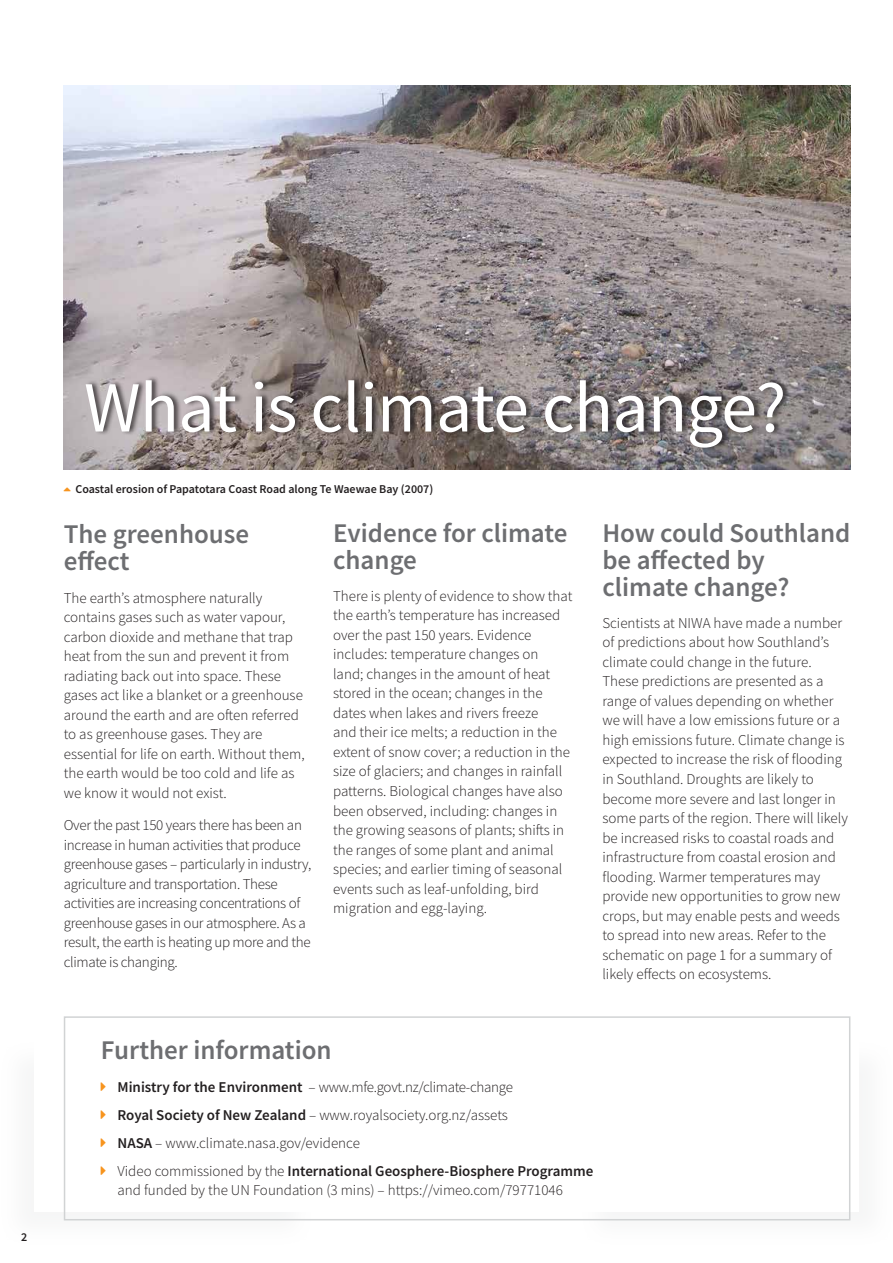
<style>
.page{position:relative;width:893px;height:1263px;background:#fff}
.page>*{position:absolute;margin:0;border:0;box-sizing:border-box;transform-origin:0 0}
.t1{font:72px "Source Sans Pro";letter-spacing:-.01em;color:#fff}
.t2{font:600 27px/27px "Source Sans Pro";color:#6d6e71}
.t3{font:300 15px/19.5px "Source Sans Pro";color:#231f20}
.t4{font:300 15px/19.5px "Source Sans Pro";letter-spacing:-.02em;color:#231f20}
.t5{font:600 12px "Source Sans Pro";color:#231f20}
.s1{color:#f7941e}
.s2{font-weight:600}
</style>
<div class="page">
<div style="left:0;top:1040px;width:314px;height:207px;background:#fbfcfc"></div>
<div style="left:34px;top:1042px;width:278px;height:170px;background:#fff"></div>
<div style="left:580px;top:1040px;width:313px;height:207px;background:#fbfbfb"></div>
<div style="left:581px;top:1042px;width:278px;height:170px;background:#fff"></div>
<img style="left:64px;top:85px;width:786px;height:385px">
<div style="left:85px;top:376px;width:706px;height:76px;background:#231f20;opacity:.75"></div>
<div style="left:64px;top:1016px;width:786px;height:204px;border:2px solid #d1d3d4"></div>
<p class="t5" style="left:21px;top:1229px;width:8px">2</p>
<h1 class="t1" style="left:84px;top:362px;width:704px">What is climate change?</h1>
<p class="t5" style="left:64px;top:481px;width:371px"><span class="s1">➢</span> Coastal erosion of Papatotara Coast Road along Te Waewae Bay (2007)</p>
<h2 class="t2" style="left:64px;top:521px;width:187px">The greenhouse effect</h2>
<p class="t3" style="left:64px;top:588px;width:242px">The earth’s atmosphere naturally contains gases such as water vapour, carbon dioxide and methane that trap heat from the sun and prevent it from radiating back out into space. These gases act like a blanket or a greenhouse around the earth and are often referred to as greenhouse gases. They are essential for life on earth. Without them, the earth would be too cold and life as we know it would not exist.</p>
<p class="t4" style="left:64px;top:815px;width:249px">Over the past 150 years there has been an increase in human activities that produce greenhouse gases – particularly in industry, agriculture and transportation. These activities are increasing concentrations of greenhouse gases in our atmosphere. As a result, the earth is heating up more and the climate is changing.</p>
<h2 class="t2" style="left:333px;top:519px;width:236px">Evidence for climate change</h2>
<p class="t3" style="left:333px;top:586px;width:241px">There is plenty of evidence to show that the earth’s temperature has increased over the past 150 years. Evidence includes: temperature changes on land; changes in the amount of heat stored in the ocean; changes in the dates when lakes and rivers freeze<br>and their ice melts; a reduction in the extent of snow cover; a reduction in the size of glaciers; and changes in rainfall patterns. Biological changes have also been observed, including: changes in the growing seasons of plants; shifts in the ranges of some plant and animal species; and earlier timing of seasonal events such as leaf-unfolding, bird migration and egg-laying.</p>
<h2 class="t2" style="left:602px;top:519px;width:250px">How could Southland be affected by climate change?</h2>
<p class="t3" style="left:602px;top:613px;width:247px">Scientists at NIWA have made a number of predictions about how Southland’s climate could change in the future.<br>These predictions are presented as a range of values depending on whether we will have a low emissions future or a high emissions future. Climate change is expected to increase the risk of flooding in Southland. Droughts are likely to become more severe and last longer in some parts of the region. There will likely be increased risks to coastal roads and infrastructure from coastal erosion and flooding. Warmer temperatures may provide new opportunities to grow new crops, but may enable pests and weeds to spread into new areas. Refer to the schematic on page 1 for a summary of likely effects on ecosystems.</p>
<h2 class="t2" style="left:101px;top:1036px;width:232px">Further information</h2>
<p class="t3" style="left:117px;top:1072px;width:477px;line-height:28px"><span class="s2">Ministry for the Environment</span> – www.mfe.govt.nz/climate-change<br><span class="s2">Royal Society of New Zealand</span> – www.royalsociety.org.nz/assets<br><span class="s2">NASA</span> – www.climate.nasa.gov/evidence<br>Video commissioned by the <span class="s2">International Geosphere-Biosphere Programme</span></p>
<p class="t3" style="left:117px;top:1180px;width:447px">and funded by the UN Foundation (3 mins) – https://vimeo.com/79771046</p>
</div>
